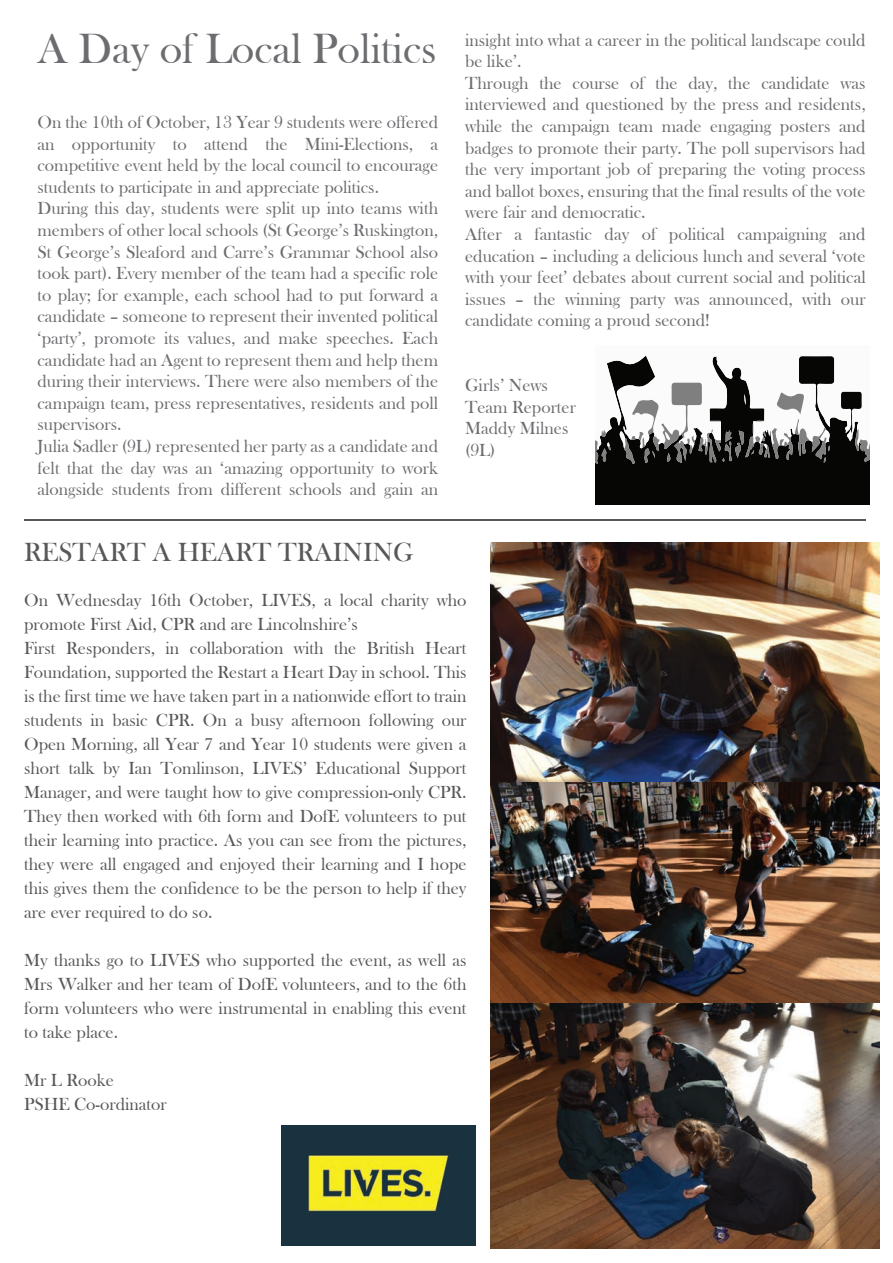
<style>
.page{position:relative;width:893px;height:1263px;background:#fff}
.page>*{position:absolute;margin:0;border:0;box-sizing:border-box;transform-origin:0 0}
.t1{font:43.5px "Bask Old Face";color:#6c6d70}
.t2{font:27px "Bask Old Face";color:#57585a}
.t3{font:18px/21.6px "Bask Old Face";color:#6c6d70}
.t4{font:18px/24px "Bask Old Face";color:#57585a}
</style>
<div class="page">
<img style="left:490px;top:542px;width:389px;height:706px">
<hr style="left:0;top:0;width:893px;height:1px;background:#777b7d">
<hr style="left:25px;top:520px;width:841px;height:1px;background:#57585a">
<svg style="left:596px;top:355px;width:273px;height:149px"></svg>
<img style="left:281px;top:1125px;width:195px;height:121px">
<h1 class="t1" style="left:38px;top:25px;width:400px">A Day of Local Politics</h1>
<p class="t3" style="left:38px;top:112px;width:402px">On the 10th of October, 13 Year 9 students were offered an opportunity to attend the Mini-Elections, a competitive event held by the local council to encourage students to participate in and appreciate politics.<br>During this day, students were split up into teams with members of other local schools (St George’s Ruskington, St George’s Sleaford and Carre’s Grammar School also took part). Every member of the team had a specific role to play; for example, each school had to put forward a candidate – someone to represent their invented political ‘party’, promote its values, and make speeches. Each candidate had an Agent to represent them and help them during their interviews. There were also members of the campaign team, press representatives, residents and poll supervisors.<br>Julia Sadler (9L) represented her party as a candidate and felt that the day was an ‘amazing opportunity to work alongside students from different schools and gain an</p>
<p class="t3" style="left:465px;top:29px;width:402px">insight into what a career in the political landscape could be like’.<br>Through the course of the day, the candidate was interviewed and questioned by the press and residents, while the campaign team made engaging posters and badges to promote their party. The poll supervisors had the very important job of preparing the voting process and ballot boxes, ensuring that the final results of the vote were fair and democratic.<br>After a fantastic day of political campaigning and education – including a delicious lunch and several ‘vote with your feet’ debates about current social and political issues – the winning party was announced, with our candidate coming a proud second!</p>
<p class="t3" style="left:465px;top:375px;width:112px">Girls’ News<br>Team Reporter<br>Maddy Milnes (9L)</p>
<h2 class="t2" style="left:24px;top:537px;width:391px">RESTART A HEART TRAINING</h2>
<p class="t4" style="left:24px;top:589px;width:444px">On Wednesday 16th October, LIVES, a local charity who promote First Aid, CPR and are Lincolnshire’s<br>First Responders, in collaboration with the British Heart Foundation, supported the Restart a Heart Day in school. This is the first time we have taken part in a nationwide effort to train students in basic CPR. On a busy afternoon following our Open Morning, all Year 7 and Year 10 students were given a short talk by Ian Tomlinson, LIVES’ Educational Support Manager, and were taught how to give compression-only CPR.<br>They then worked with 6th form and DofE volunteers to put their learning into practice. As you can see from the pictures, they were all engaged and enjoyed their learning and I hope this gives them the confidence to be the person to help if they are ever required to do so.</p>
<p class="t4" style="left:24px;top:949px;width:444px;text-align:justify">My thanks go to LIVES who supported the event, as well as Mrs Walker and her team of DofE volunteers, and to the 6th form volunteers who were instrumental in enabling this event to take place.</p>
<p class="t4" style="left:24px;top:1069px;width:144px">Mr L Rooke<br>PSHE Co-ordinator</p>
</div>
